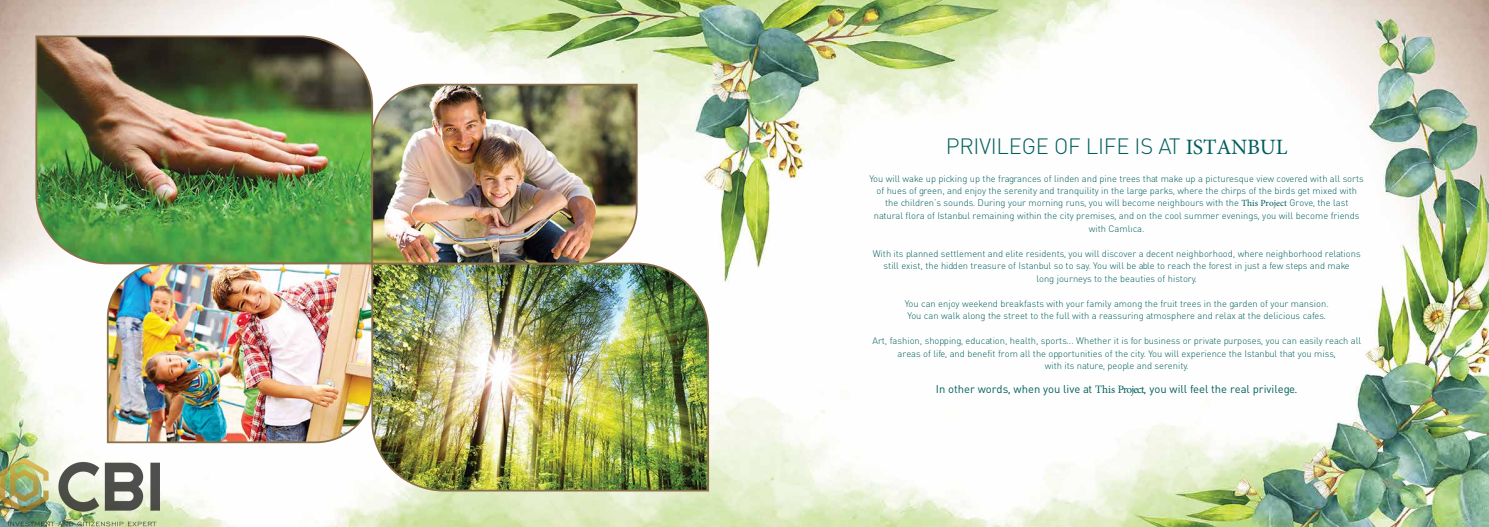
<style>
.page{position:relative;width:1489px;height:527px;background:#fff}
.page>*{position:absolute;margin:0;border:0;box-sizing:border-box;transform-origin:0 0}
.t1{font:21.88px "DINT Light Tr";letter-spacing:-.01em;color:#005f5d}
.t2{font:11.25px "DIN Tr";color:#005f5d}
.t3{font:9.38px/12.5px "DINT Light Tr";color:#005f5d;text-align:center}
.s1{font-family:"Minion Pro"}
</style>
<div class="page">
<img style="left:0;top:0;width:1488px;height:526px">
<img style="left:35px;top:35px;width:339px;height:230px">
<img style="left:370px;top:261px;width:340px;height:231px">
<img style="left:370px;top:83px;width:268px;height:182px">
<img style="left:106px;top:261px;width:268px;height:182px">
<img style="left:0;top:458px;width:159px;height:68px">
<h1 class="t1" style="left:945px;top:132px;width:343px">PRIVILEGE OF LIFE IS AT <span class="s1">ISTANBUL</span></h1>
<p class="t3" style="left:869px;top:172px;width:495px;line-height:12.1px">You will wake up picking up the fragrances of linden and pine trees that make up a picturesque view covered with all sorts of hues of green, and enjoy the serenity and tranquility in the large parks, where the chirps of the birds get mixed with the children’s sounds. During your morning runs, you will become neighbours with the <span class="s1">This Project</span> Grove, the last</p>
<p class="t3" style="left:873px;top:209px;width:487px">natural flora of Istanbul remaining within the city premises, and on the cool summer evenings, you will become friends with Camlıca.</p>
<p class="t3" style="left:872px;top:247px;width:489px">With its planned settlement and elite residents, you will discover a decent neighborhood, where neighborhood relations still exist, the hidden treasure of Istanbul so to say. You will be able to reach the forest in just a few steps and make<br>long journeys to the beauties of history.</p>
<p class="t3" style="left:904px;top:297px;width:425px">You can enjoy weekend breakfasts with your family among the fruit trees in the garden of your mansion.<br>You can walk along the street to the full with a reassuring atmosphere and relax at the delicious cafes.</p>
<p class="t3" style="left:872px;top:334px;width:490px">Art, fashion, shopping, education, health, sports... Whether it is for business or private purposes, you can easily reach all areas of life, and benefit from all the opportunities of the city. You will experience the Istanbul that you miss,<br>with its nature, people and serenity.</p>
<p class="t2" style="left:935px;top:382px;width:363px">In other words, when you live at <span class="s1">This Project</span>, you will feel the real privilege.</p>
</div>
